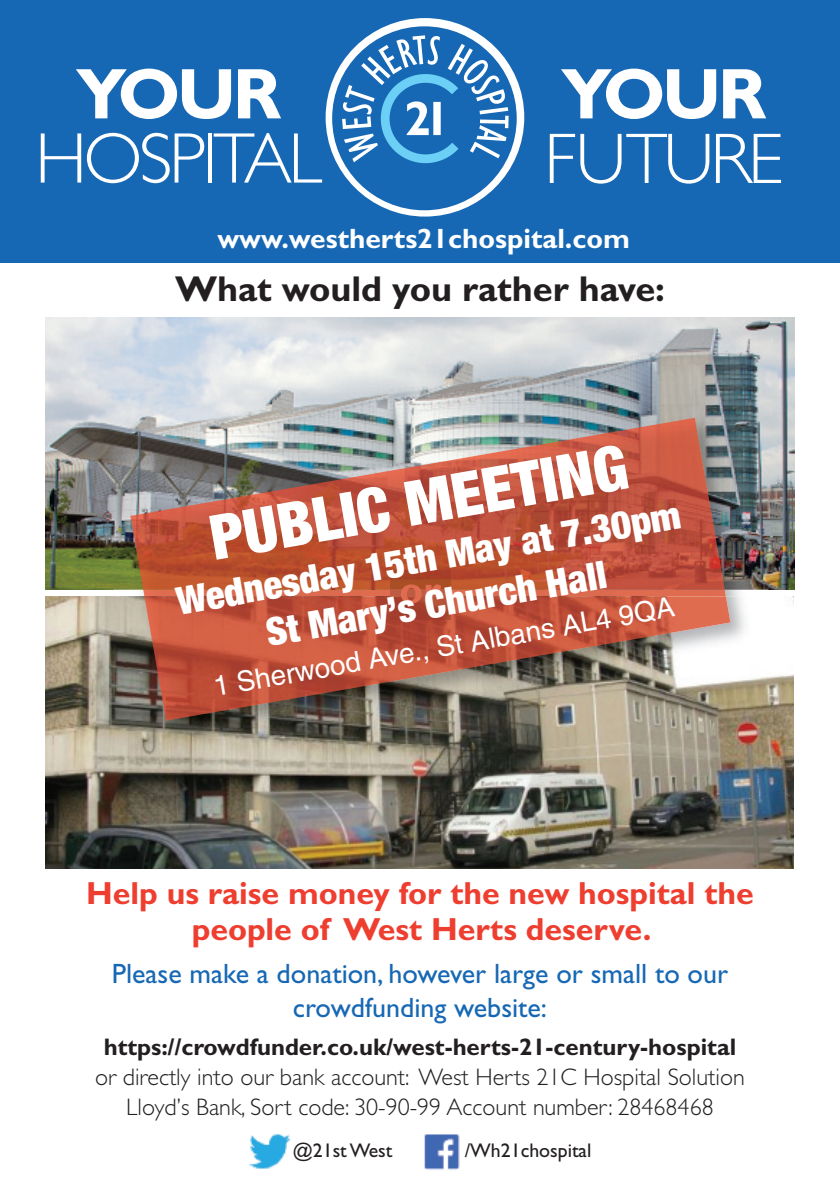
<style>
.page{position:relative;width:840px;height:1191px;background:#fff}
.page>*{position:absolute;margin:0;border:0;box-sizing:border-box;transform-origin:0 0}
.t1{font:300 72px "Gill Sans";letter-spacing:-.05em;color:#fff}
.t2{font:700 72px "Gill Sans";letter-spacing:-.05em;color:#fff}
.t3{font:900 condensed 62px "Helvetica Neue";color:#fff}
.t4{font:700 40px "Gill Sans";color:#fff}
.t5{font:900 condensed 38.4px/46.2px "Helvetica Neue";color:#fff;text-align:center}
.t6{font:700 36px "Gill Sans";color:#231f20}
.t7{font:700 32px/36px "Gill Sans";color:#ee3e30;text-align:center}
.t8{font:28px/33.6px "Gill Sans";color:#1768b4;text-align:center}
.t9{font:700 28px "Gill Sans";color:#fff}
.t10{font:28px "Helvetica";color:#fff}
.t11{font:300 24px/30px "Gill Sans";color:#231f20;text-align:center}
.t12{font:700 24px "Gill Sans";color:#231f20}
.t13{font:19.8px "Gill Sans";color:#231f20}
</style>
<div class="page">
<img style="left:45px;top:317px;width:749px;height:272px">
<img style="left:45px;top:596px;width:748px;height:272px">
<div style="left:0;top:0;width:839px;height:262px;background:#1768b4"></div>
<div style="left:325px;top:18px;width:199px;height:198px;background:#fff;border-radius:50%"></div>
<svg style="left:332px;top:26px;width:184px;height:184px"></svg>
<img style="left:248px;top:1134px;width:42px;height:35px">
<img style="left:424px;top:1134px;width:36px;height:36px">
<img style="left:450px;top:589px;width:319px;height:7px">
<img style="left:114px;top:589px;width:276px;height:7px">
<img style="left:91px;top:347px;width:676px;height:242px">
<img style="left:115px;top:596px;width:671px;height:212px">
<img style="left:130px;top:418px;width:594px;height:171px">
<img style="left:144px;top:596px;width:586px;height:124px">
<img style="left:390px;top:570px;width:60px;height:49px">
<img style="left:400px;top:584px;width:41px;height:19px">
<h1 class="t2" style="left:76px;top:67px;width:207px">YOUR</h1>
<h1 class="t1" style="left:35px;top:131px;width:288px">HOSPITAL</h1>
<h1 class="t2" style="left:560px;top:67px;width:207px">YOUR</h1>
<h1 class="t1" style="left:544px;top:131px;width:240px">FUTURE</h1>
<p class="t9" style="left:217px;top:228px;width:414px">www.westherts21chospital.com</p>
<h3 class="t6" style="left:175px;top:275px;width:491px">What would you rather have:</h3>
<h2 class="t3" style="left:207px;top:517px;width:424px;rotate:-10deg">PUBLIC MEETING</h2>
<h3 class="t5" style="left:173px;top:582px;width:512px;rotate:-10deg">Wednesday 15th May at 7.30pm<br>St Mary’s Church Hall</h3>
<h3 class="t4" style="left:399px;top:574px;width:43px">or</h3>
<p class="t10" style="left:212px;top:677px;width:468px;rotate:-10deg">1 Sherwood Ave., St Albans AL4 9QA</p>
<h3 class="t7" style="left:86px;top:878px;width:668px">Help us raise money for the new hospital the people of West Herts deserve.</h3>
<p class="t8" style="left:112px;top:959px;width:617px">Please make a donation, however large or small to our crowdfunding website:</p>
<p class="t12" style="left:104px;top:1037px;width:633px">https://crowdfunder.co.uk/west-herts-21-century-hospital</p>
<p class="t11" style="left:95px;top:1064px;width:650px">or directly into our bank account: West Herts 21C Hospital Solution<br>Lloyd’s Bank, Sort code: 30-90-99 Account number: 28468468</p>
<p class="t13" style="left:293px;top:1142px;width:101px">@21stWest</p>
<p class="t13" style="left:464px;top:1142px;width:128px">/Wh21chospital</p>
</div>
